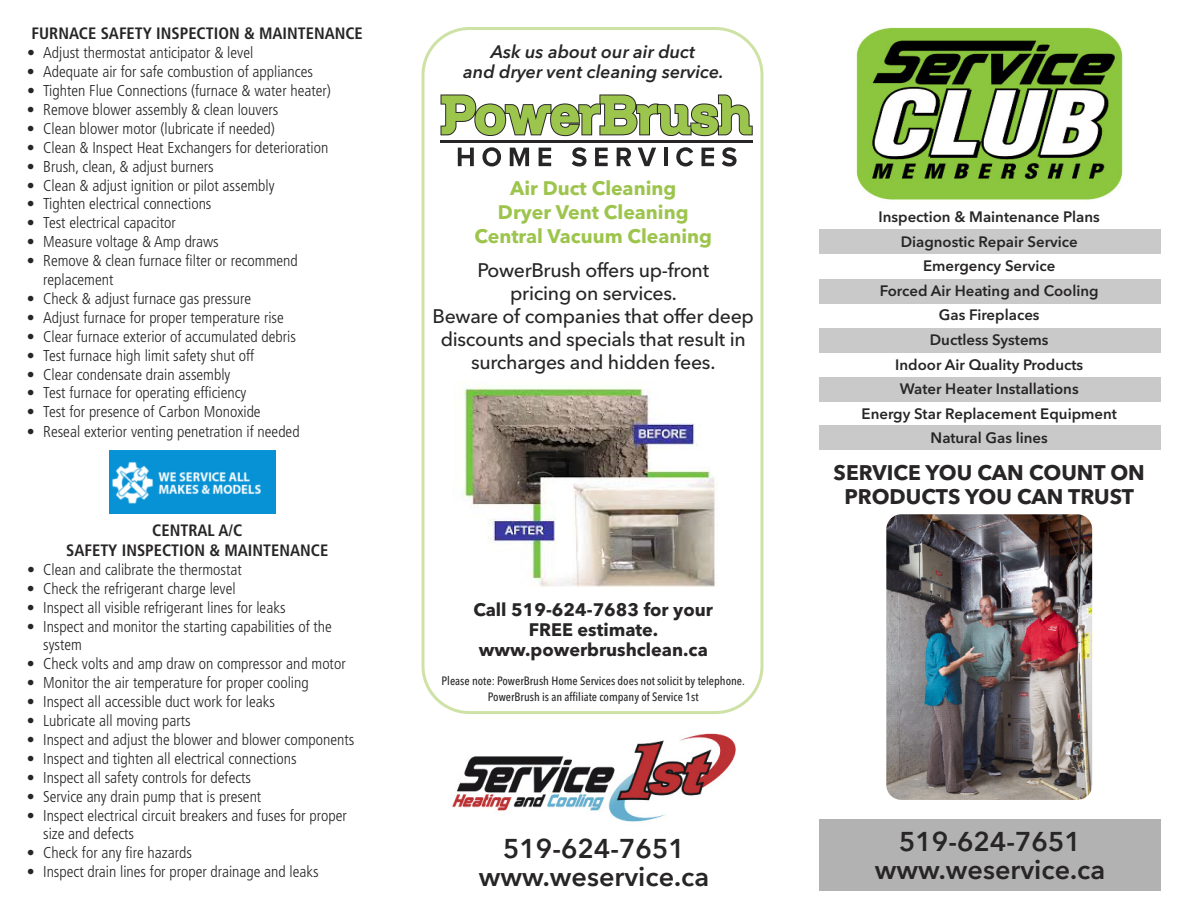
<style>
.page{position:relative;width:1188px;height:918px;background:#fff}
.page>*{position:absolute;margin:0;border:0;box-sizing:border-box;transform-origin:0 0}
.t1{font:600 27px/27.6px "Avenir Next";color:#272526;text-align:center}
.t2{font:700 21px/23.1px "Avenir Next";color:#272526;text-align:center}
.t3{font:500 19.5px/23.1px "Avenir Next";letter-spacing:-.015em;color:#272526;text-align:center}
.t4{font:700 19.5px/24.2px "Avenir Next";color:#9dc54d;text-align:center}
.t5{font:700 18px/20.1px "Avenir Next";color:#272526;text-align:center}
.t6{font:italic 600 18px/20.1px "Avenir Next";color:#272526;text-align:center}
.t7{font:700 condensed 16.5px/19.8px "Frutiger";color:#272526;text-align:center}
.t8{font:300 condensed 15.75px/18.9px "Frutiger";color:#272526}
.t9{font:600 15px/24.6px "Avenir Next";color:#272526;text-align:center}
.t10{font:500 12px/16px "Avenir Next Condensed";color:#272526;text-align:center}
</style>
<div class="page">
<svg style="left:422px;top:27px;width:342px;height:687px"></svg>
<div style="left:819px;top:229px;width:342px;height:25px;background:#c9c9c9"></div>
<div style="left:819px;top:279px;width:342px;height:25px;background:#c9c9c9"></div>
<div style="left:819px;top:328px;width:342px;height:25px;background:#c9c9c9"></div>
<div style="left:819px;top:377px;width:342px;height:25px;background:#c9c9c9"></div>
<div style="left:819px;top:425px;width:342px;height:25px;background:#c9c9c9"></div>
<div style="left:819px;top:819px;width:342px;height:72px;background:#b3b2b3"></div>
<img style="left:856px;top:27px;width:267px;height:173px">
<img style="left:886px;top:514px;width:206px;height:286px;border-radius:15px">
<div style="left:432px;top:381px;width:314px;height:214px;background:#fff"></div>
<img style="left:456px;top:381px;width:259px;height:206px">
<img style="left:452px;top:733px;width:284px;height:89px">
<div style="left:432px;top:598px;width:323px;height:80px;background:#fff"></div>
<img style="left:109px;top:451px;width:167px;height:62px">
<p class="t7" style="left:32px;top:25px;width:333px">FURNACE SAFETY INSPECTION &amp; MAINTENANCE</p>
<p class="t8" style="left:27px;top:45px;width:228px">• Adjust thermostat anticipator &amp; level</p>
<p class="t8" style="left:27px;top:63px;width:287px">• Adequate air for safe combustion of appliances</p>
<p class="t8" style="left:27px;top:82px;width:306px">• Tighten Flue Connections (furnace &amp; water heater)</p>
<p class="t8" style="left:27px;top:101px;width:253px">• Remove blower assembly &amp; clean louvers</p>
<p class="t8" style="left:27px;top:120px;width:249px">• Clean blower motor (lubricate if needed)</p>
<p class="t8" style="left:27px;top:139px;width:303px">• Clean &amp; Inspect Heat Exchangers for deterioration</p>
<p class="t8" style="left:27px;top:158px;width:188px">• Brush, clean, &amp; adjust burners</p>
<p class="t8" style="left:27px;top:177px;width:249px">• Clean &amp; adjust ignition or pilot assembly</p>
<p class="t8" style="left:27px;top:196px;width:186px">• Tighten electrical connections</p>
<p class="t8" style="left:27px;top:215px;width:150px">• Test electrical capacitor</p>
<p class="t8" style="left:27px;top:234px;width:193px">• Measure voltage &amp; Amp draws</p>
<p class="t8" style="left:43px;top:252px;width:256px;text-indent:-16px">• Remove &amp; clean furnace filter or recommend replacement</p>
<p class="t8" style="left:27px;top:290px;width:226px">• Check &amp; adjust furnace gas pressure</p>
<p class="t8" style="left:27px;top:309px;width:258px">• Adjust furnace for proper temperature rise</p>
<p class="t8" style="left:27px;top:328px;width:271px">• Clear furnace exterior of accumulated debris</p>
<p class="t8" style="left:27px;top:347px;width:229px">• Test furnace high limit safety shut off</p>
<p class="t8" style="left:27px;top:366px;width:205px">• Clear condensate drain assembly</p>
<p class="t8" style="left:27px;top:385px;width:221px">• Test furnace for operating efficiency</p>
<p class="t8" style="left:27px;top:404px;width:235px">• Test for presence of Carbon Monoxide</p>
<p class="t8" style="left:27px;top:423px;width:274px">• Reseal exterior venting penetration if needed</p>
<p class="t7" style="left:66px;top:522px;width:264px">CENTRAL A/C<br>SAFETY INSPECTION &amp; MAINTENANCE</p>
<p class="t8" style="left:27px;top:561px;width:216px">• Clean and calibrate the thermostat</p>
<p class="t8" style="left:27px;top:580px;width:210px">• Check the refrigerant charge level</p>
<p class="t8" style="left:27px;top:599px;width:260px">• Inspect all visible refrigerant lines for leaks</p>
<p class="t8" style="left:43px;top:618px;width:290px;text-indent:-16px">• Inspect and monitor the starting capabilities of the system</p>
<p class="t8" style="left:27px;top:656px;width:320px">• Check volts and amp draw on compressor and motor</p>
<p class="t8" style="left:27px;top:675px;width:283px">• Monitor the air temperature for proper cooling</p>
<p class="t8" style="left:27px;top:693px;width:250px">• Inspect all accessible duct work for leaks</p>
<p class="t8" style="left:27px;top:712px;width:165px">• Lubricate all moving parts</p>
<p class="t8" style="left:27px;top:731px;width:329px">• Inspect and adjust the blower and blower components</p>
<p class="t8" style="left:27px;top:750px;width:271px">• Inspect and tighten all electrical connections</p>
<p class="t8" style="left:27px;top:769px;width:226px">• Inspect all safety controls for defects</p>
<p class="t8" style="left:27px;top:788px;width:236px">• Service any drain pump that is present</p>
<p class="t8" style="left:43px;top:807px;width:305px;text-indent:-16px">• Inspect electrical circuit breakers and fuses for proper size and defects</p>
<p class="t8" style="left:27px;top:845px;width:166px">• Check for any fire hazards</p>
<p class="t8" style="left:27px;top:864px;width:293px">• Inspect drain lines for proper drainage and leaks</p>
<p class="t6" style="left:463px;top:41px;width:262px">Ask us about our air duct<br>and dryer vent cleaning service.</p>
<p class="t4" style="left:474px;top:176px;width:239px">Air Duct Cleaning<br>Dryer Vent Cleaning<br>Central Vacuum Cleaning</p>
<p class="t3" style="left:432px;top:258px;width:323px">PowerBrush offers up-front<br>pricing on services.<br>Beware of companies that offer deep discounts and specials that result in surcharges and hidden fees.</p>
<p class="t5" style="left:474px;top:599px;width:241px">Call 519-624-7683 for your<br>FREE estimate. www.powerbrushclean.ca</p>
<p class="t10" style="left:442px;top:673px;width:305px">Please note: PowerBrush Home Services does not solicit by telephone.<br>PowerBrush is an affiliate company of Service 1st</p>
<h1 class="t1" style="left:479px;top:834px;width:232px">519-624-7651 www.weservice.ca</h1>
<p class="t9" style="left:862px;top:204px;width:257px">Inspection &amp; Maintenance Plans<br>Diagnostic Repair Service<br>Emergency Service<br>Forced Air Heating and Cooling<br>Gas Fireplaces<br>Ductless Systems<br>Indoor Air Quality Products<br>Water Heater Installations<br>Energy Star Replacement Equipment<br>Natural Gas lines</p>
<h2 class="t2" style="left:834px;top:461px;width:313px">SERVICE YOU CAN COUNT ON<br>PRODUCTS YOU CAN TRUST</h2>
<h1 class="t1" style="left:875px;top:828px;width:232px">519-624-7651 www.weservice.ca</h1>
</div>
